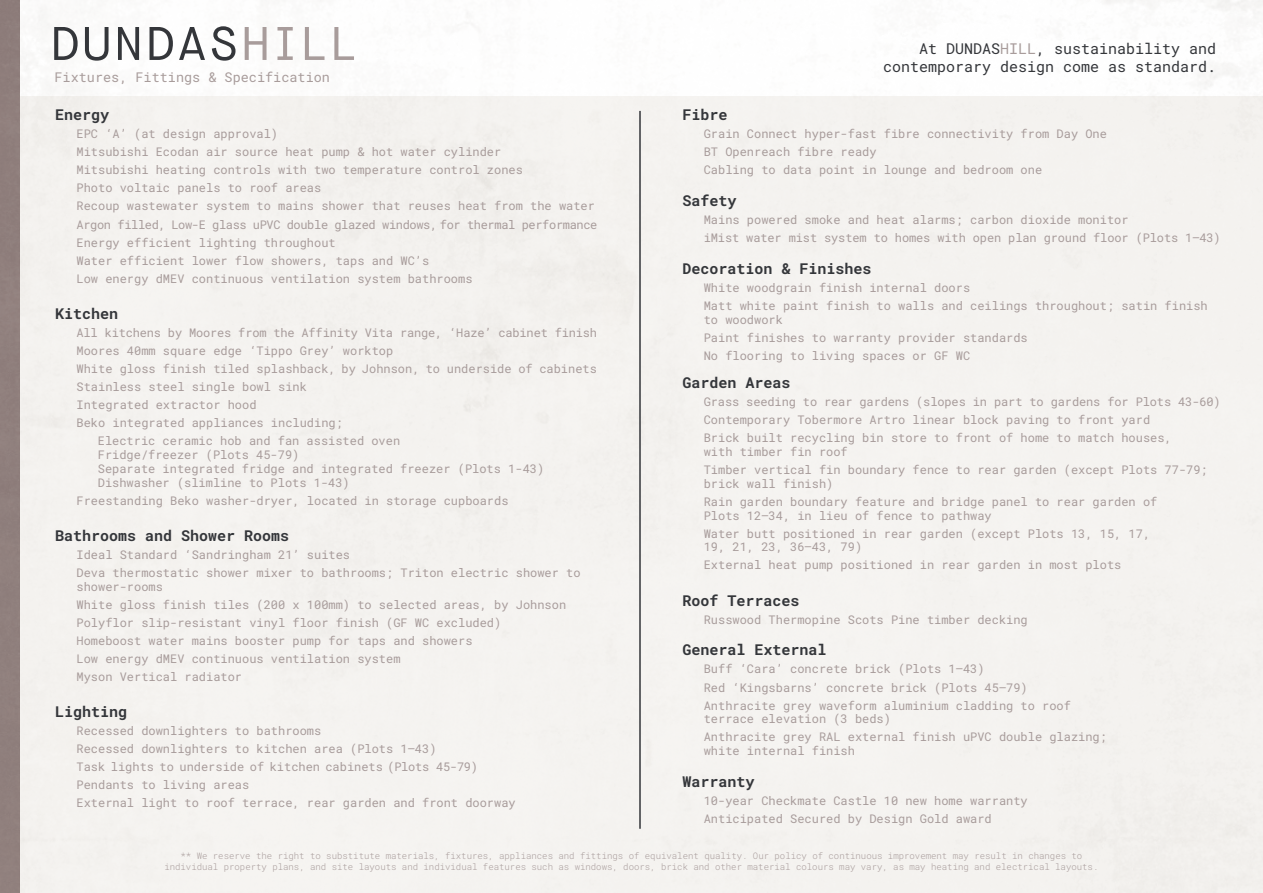
<style>
.page{position:relative;width:1263px;height:893px;background:#fff}
.page>*{position:absolute;margin:0;border:0;box-sizing:border-box;transform-origin:0 0}
.t1{font:15px/18px "Roboto Mono";color:#34363a;text-align:right}
.t2{font:13.5px "Roboto Mono";color:#a89c9b}
.t3{font:12px/18px "Roboto Mono";color:#a89c9b}
.t4{font:9px/10.8px "Roboto Mono";color:#a89c9b;text-align:center}
.s1{color:#a89c9b}
</style>
<div class="page">
<hr style="left:639px;top:111px;width:2px;height:718px;background:#34363a">
<svg style="left:54px;top:27px;width:24px;height:33px"></svg>
<svg style="left:85px;top:27px;width:24px;height:34px"></svg>
<svg style="left:118px;top:27px;width:21px;height:33px"></svg>
<svg style="left:150px;top:27px;width:23px;height:33px"></svg>
<svg style="left:179px;top:27px;width:26px;height:33px"></svg>
<svg style="left:212px;top:26px;width:23px;height:35px"></svg>
<svg style="left:245px;top:27px;width:21px;height:33px"></svg>
<svg style="left:277px;top:27px;width:16px;height:33px"></svg>
<svg style="left:305px;top:27px;width:19px;height:33px"></svg>
<svg style="left:334px;top:27px;width:20px;height:33px"></svg>
<div style="left:0;top:0;width:19px;height:893px;background:#907f7d"></div>
<p class="t2" style="left:55px;top:67px;width:277px">Fixtures, Fittings &amp; Specification</p>
<p class="t1" style="left:55px;top:105px;width:56px">Energy</p>
<p class="t3" style="left:77px;top:125px;width:522px">EPC ‘A’ (at design approval)<br>Mitsubishi Ecodan air source heat pump &amp; hot water cylinder<br>Mitsubishi heating controls with two temperature control zones<br>Photo voltaic panels to roof areas<br>Recoup wastewater system to mains shower that reuses heat from the water Argon filled, Low-E glass uPVC double glazed windows, for thermal performance Energy efficient lighting throughout<br>Water efficient lower flow showers, taps and WC’s<br>Low energy dMEV continuous ventilation system bathrooms</p>
<p class="t1" style="left:55px;top:304px;width:65px">Kitchen</p>
<p class="t3" style="left:77px;top:323px;width:522px">All kitchens by Moores from the Affinity Vita range, ‘Haze’ cabinet finish</p>
<p class="t3" style="left:77px;top:341px;width:318px">Moores 40mm square edge ‘Tippo Grey’ worktop</p>
<p class="t3" style="left:77px;top:359px;width:522px">White gloss finish tiled splashback, by Johnson, to underside of cabinets</p>
<p class="t3" style="left:77px;top:377px;width:232px">Stainless steel single bowl sink</p>
<p class="t3" style="left:77px;top:395px;width:182px">Integrated extractor hood</p>
<p class="t3" style="left:77px;top:413px;width:268px">Beko integrated appliances including;</p>
<p class="t3" style="left:98px;top:431px;width:304px">Electric ceramic hob and fan assisted oven</p>
<p class="t3" style="left:98px;top:447px;width:448px;line-height:13.8px">Fridge/freezer (Plots 45-79)<br>Separate integrated fridge and integrated freezer (Plots 1-43)<br>Dishwasher (slimline to Plots 1-43)</p>
<p class="t3" style="left:77px;top:491px;width:434px">Freestanding Beko washer-dryer, located in storage cupboards</p>
<p class="t1" style="left:55px;top:526px;width:236px">Bathrooms and Shower Rooms</p>
<p class="t3" style="left:77px;top:545px;width:505px">Ideal Standard ‘Sandringham 21’ suites<br>Deva thermostatic shower mixer to bathrooms; Triton electric shower to</p>
<p class="t3" style="left:77px;top:577px;width:491px">shower-rooms<br>White gloss finish tiles (200 x 100mm) to selected areas, by Johnson Polyflor slip-resistant vinyl floor finish (GF WC excluded)<br>Homeboost water mains booster pump for taps and showers<br>Low energy dMEV continuous ventilation system<br>Myson Vertical radiator</p>
<p class="t1" style="left:55px;top:702px;width:74px">Lighting</p>
<p class="t3" style="left:77px;top:721px;width:441px">Recessed downlighters to bathrooms<br>Recessed downlighters to kitchen area (Plots 1–43)<br>Task lights to underside of kitchen cabinets (Plots 45-79)<br>Pendants to living areas<br>External light to roof terrace, rear garden and front doorway</p>
<p class="t1" style="left:883px;top:39px;width:335px">At DUNDAS<span class="s1">HILL</span>, sustainability and contemporary design come as standard.</p>
<p class="t1" style="left:682px;top:105px;width:46px">Fibre</p>
<p class="t3" style="left:704px;top:125px;width:405px">Grain Connect hyper-fast fibre connectivity from Day One<br>BT Openreach fibre ready<br>Cabling to data point in lounge and bedroom one</p>
<p class="t1" style="left:682px;top:191px;width:55px">Safety</p>
<p class="t3" style="left:704px;top:211px;width:518px">Mains powered smoke and heat alarms; carbon dioxide monitor<br>iMist water mist system to homes with open plan ground floor (Plots 1–43)</p>
<p class="t1" style="left:682px;top:259px;width:191px">Decoration &amp; Finishes</p>
<p class="t3" style="left:704px;top:279px;width:505px">White woodgrain finish internal doors<br>Matt white paint finish to walls and ceilings throughout; satin finish</p>
<p class="t3" style="left:704px;top:310px;width:326px">to woodwork<br>Paint finishes to warranty provider standards<br>No flooring to living spaces or GF WC</p>
<p class="t1" style="left:682px;top:373px;width:109px">Garden Areas</p>
<p class="t3" style="left:704px;top:392px;width:518px">Grass seeding to rear gardens (slopes in part to gardens for Plots 43-60)<br>Contemporary Tobermore Artro linear block paving to front yard<br>Brick built recycling bin store to front of home to match houses,</p>
<p class="t3" style="left:704px;top:442px;width:505px">with timber fin roof<br>Timber vertical fin boundary fence to rear garden (except Plots 77-79;</p>
<p class="t3" style="left:704px;top:474px;width:455px">brick wall finish)<br>Rain garden boundary feature and bridge panel to rear garden of</p>
<p class="t3" style="left:704px;top:506px;width:448px">Plots 12–34, in lieu of fence to pathway<br>Water butt positioned in rear garden (except Plots 13, 15, 17,</p>
<p class="t3" style="left:704px;top:538px;width:419px">19, 21, 23, 36–43, 79)<br>External heat pump positioned in rear garden in most plots</p>
<p class="t1" style="left:682px;top:591px;width:118px">Roof Terraces</p>
<p class="t3" style="left:704px;top:610px;width:326px">Russwood Thermopine Scots Pine timber decking</p>
<p class="t1" style="left:682px;top:641px;width:145px">General External</p>
<p class="t3" style="left:704px;top:660px;width:369px">Buff ‘Cara’ concrete brick (Plots 1–43)<br>Red ‘Kingsbarns’ concrete brick (Plots 45–79)<br>Anthracite grey waveform aluminium cladding to roof</p>
<p class="t3" style="left:704px;top:710px;width:405px">terrace elevation (3 beds)<br>Anthracite grey RAL external finish uPVC double glazing;</p>
<p class="t3" style="left:704px;top:742px;width:153px">white internal finish</p>
<p class="t1" style="left:682px;top:772px;width:73px">Warranty</p>
<p class="t3" style="left:704px;top:791px;width:326px">10-year Checkmate Castle 10 new home warranty<br>Anticipated Secured by Design Gold award</p>
<p class="t4" style="left:164px;top:850px;width:935px">** We reserve the right to substitute materials, fixtures, appliances and fittings of equivalent quality. Our policy of continuous improvement may result in changes to individual property plans, and site layouts and individual features such as windows, doors, brick and other material colours may vary, as may heating and electrical layouts.</p>
</div>
